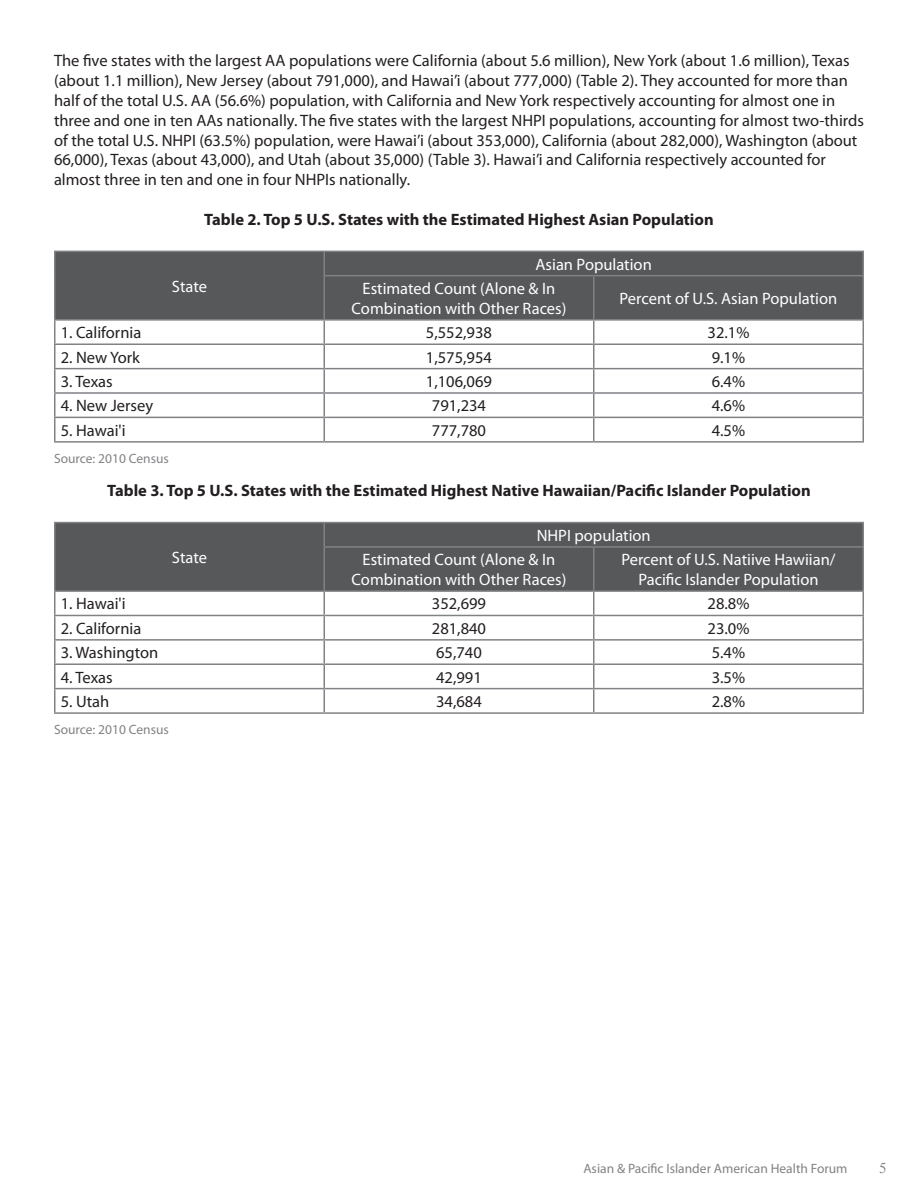
<style>
.page{position:relative;width:918px;height:1188px;background:#fff}
.page>*{position:absolute;margin:0;border:0;box-sizing:border-box;transform-origin:0 0}
.t1{font:16.5px/19.8px "Myriad Pro";color:#231f20}
.t2{font:16.5px/24.3px "Myriad Pro";color:#fff}
.t3{font:700 16.5px "Myriad Pro";color:#231f20}
.t4{font:15px "Times New Roman";color:#808285}
.t5{font:13.5px "Myriad Pro";color:#808285}
</style>
<div class="page">
<div style="left:56px;top:252px;width:806px;height:67px;background:#57585a"></div>
<hr style="left:54px;top:251px;width:270px;height:1px;background:#808285">
<hr style="left:54px;top:252px;width:2px;height:24px;background:#808285">
<hr style="left:54px;top:276px;width:2px;height:43px;background:#808285">
<hr style="left:324px;top:251px;width:270px;height:1px;background:#808285">
<svg style="left:324px;top:252px;width:1px;height:23px"></svg>
<hr style="left:594px;top:251px;width:270px;height:1px;background:#808285">
<hr style="left:862px;top:252px;width:2px;height:23px;background:#808285">
<hr style="left:324px;top:275px;width:270px;height:1px;background:#808285">
<hr style="left:324px;top:276px;width:1px;height:43px;background:#808285">
<hr style="left:594px;top:275px;width:270px;height:1px;background:#808285">
<hr style="left:593px;top:276px;width:1px;height:43px;background:#808285">
<hr style="left:862px;top:276px;width:2px;height:43px;background:#808285">
<hr style="left:54px;top:319px;width:270px;height:2px;background:#808285">
<hr style="left:54px;top:321px;width:2px;height:23px;background:#808285">
<hr style="left:324px;top:319px;width:270px;height:2px;background:#808285">
<hr style="left:594px;top:319px;width:270px;height:2px;background:#808285">
<hr style="left:862px;top:321px;width:2px;height:23px;background:#808285">
<hr style="left:54px;top:344px;width:270px;height:1px;background:#808285">
<hr style="left:54px;top:345px;width:2px;height:23px;background:#808285">
<hr style="left:324px;top:344px;width:270px;height:1px;background:#808285">
<hr style="left:594px;top:344px;width:270px;height:1px;background:#808285">
<hr style="left:862px;top:345px;width:2px;height:23px;background:#808285">
<hr style="left:54px;top:368px;width:270px;height:1px;background:#808285">
<hr style="left:54px;top:369px;width:2px;height:23px;background:#808285">
<hr style="left:324px;top:368px;width:270px;height:1px;background:#808285">
<hr style="left:594px;top:368px;width:270px;height:1px;background:#808285">
<hr style="left:862px;top:369px;width:2px;height:23px;background:#808285">
<hr style="left:54px;top:392px;width:270px;height:2px;background:#808285">
<hr style="left:54px;top:394px;width:2px;height:23px;background:#808285">
<hr style="left:324px;top:392px;width:270px;height:2px;background:#808285">
<hr style="left:594px;top:392px;width:270px;height:2px;background:#808285">
<hr style="left:862px;top:394px;width:2px;height:23px;background:#808285">
<hr style="left:54px;top:417px;width:270px;height:1px;background:#808285">
<hr style="left:54px;top:418px;width:2px;height:23px;background:#808285">
<hr style="left:324px;top:417px;width:270px;height:1px;background:#808285">
<svg style="left:324px;top:321px;width:1px;height:120px"></svg>
<hr style="left:594px;top:417px;width:270px;height:1px;background:#808285">
<svg style="left:593px;top:321px;width:1px;height:120px"></svg>
<hr style="left:862px;top:418px;width:2px;height:23px;background:#808285">
<hr style="left:54px;top:441px;width:270px;height:2px;background:#808285">
<hr style="left:324px;top:441px;width:270px;height:2px;background:#808285">
<hr style="left:594px;top:441px;width:270px;height:2px;background:#808285">
<div style="left:56px;top:523px;width:806px;height:67px;background:#57585a"></div>
<hr style="left:54px;top:522px;width:270px;height:1px;background:#808285">
<hr style="left:54px;top:523px;width:2px;height:24px;background:#808285">
<hr style="left:54px;top:547px;width:2px;height:43px;background:#808285">
<hr style="left:324px;top:522px;width:270px;height:1px;background:#808285">
<svg style="left:324px;top:523px;width:1px;height:23px"></svg>
<hr style="left:594px;top:522px;width:270px;height:1px;background:#808285">
<hr style="left:862px;top:523px;width:2px;height:23px;background:#808285">
<hr style="left:324px;top:546px;width:270px;height:2px;background:#808285">
<hr style="left:324px;top:548px;width:1px;height:42px;background:#808285">
<hr style="left:594px;top:546px;width:270px;height:2px;background:#808285">
<hr style="left:593px;top:548px;width:1px;height:42px;background:#808285">
<hr style="left:862px;top:548px;width:2px;height:42px;background:#808285">
<hr style="left:54px;top:590px;width:270px;height:2px;background:#808285">
<hr style="left:54px;top:592px;width:2px;height:23px;background:#808285">
<hr style="left:324px;top:590px;width:270px;height:2px;background:#808285">
<hr style="left:594px;top:590px;width:270px;height:2px;background:#808285">
<hr style="left:862px;top:592px;width:2px;height:23px;background:#808285">
<hr style="left:54px;top:615px;width:270px;height:1px;background:#808285">
<hr style="left:54px;top:616px;width:2px;height:23px;background:#808285">
<hr style="left:324px;top:615px;width:270px;height:1px;background:#808285">
<hr style="left:594px;top:615px;width:270px;height:1px;background:#808285">
<hr style="left:862px;top:616px;width:2px;height:23px;background:#808285">
<hr style="left:54px;top:639px;width:270px;height:2px;background:#808285">
<hr style="left:54px;top:641px;width:2px;height:22px;background:#808285">
<hr style="left:324px;top:639px;width:270px;height:2px;background:#808285">
<hr style="left:594px;top:639px;width:270px;height:2px;background:#808285">
<hr style="left:862px;top:641px;width:2px;height:22px;background:#808285">
<hr style="left:54px;top:663px;width:270px;height:2px;background:#808285">
<hr style="left:54px;top:665px;width:2px;height:23px;background:#808285">
<hr style="left:324px;top:663px;width:270px;height:2px;background:#808285">
<hr style="left:594px;top:663px;width:270px;height:2px;background:#808285">
<hr style="left:862px;top:665px;width:2px;height:23px;background:#808285">
<hr style="left:54px;top:688px;width:270px;height:1px;background:#808285">
<hr style="left:54px;top:689px;width:2px;height:23px;background:#808285">
<hr style="left:324px;top:688px;width:270px;height:1px;background:#808285">
<svg style="left:324px;top:592px;width:1px;height:120px"></svg>
<hr style="left:594px;top:688px;width:270px;height:1px;background:#808285">
<svg style="left:593px;top:592px;width:1px;height:120px"></svg>
<hr style="left:862px;top:689px;width:2px;height:23px;background:#808285">
<hr style="left:54px;top:712px;width:270px;height:2px;background:#808285">
<hr style="left:324px;top:712px;width:270px;height:2px;background:#808285">
<hr style="left:594px;top:712px;width:270px;height:2px;background:#808285">
<p class="t1" style="left:54px;top:51px;width:811px">The five states with the largest AA populations were California (about 5.6 million), New York (about 1.6 million), Texas (about 1.1 million), New Jersey (about 791,000), and Hawai’i (about 777,000) (Table 2). They accounted for more than half of the total U.S. AA (56.6%) population, with California and New York respectively accounting for almost one in three and one in ten AAs nationally. The five states with the largest NHPI populations, accounting for almost two-thirds of the total U.S. NHPI (63.5%) population, were Hawai’i (about 353,000), California (about 282,000), Washington (about 66,000), Texas (about 43,000), and Utah (about 35,000) (Table 3). Hawai’i and California respectively accounted for almost three in ten and one in four NHPIs nationally.</p>
<p class="t3" style="left:204px;top:208px;width:511px">Table 2. Top 5 U.S. States with the Estimated Highest Asian Population</p>
<p class="t2" style="left:172px;top:274px;width:37px">State</p>
<p class="t2" style="left:363px;top:252px;width:291px;text-indent:173px">Asian Population<br>Estimated Count (Alone &amp; In</p>
<p class="t2" style="left:352px;top:296px;width:216px">Combination with Other Races)</p>
<p class="t2" style="left:620px;top:286px;width:219px">Percent of U.S. Asian Population</p>
<p class="t1" style="left:61px;top:323px;width:82px">1. California</p>
<p class="t1" style="left:426px;top:323px;width:68px">5,552,938</p>
<p class="t1" style="left:708px;top:323px;width:43px">32.1%</p>
<p class="t1" style="left:61px;top:347px;width:81px">2. New York</p>
<p class="t1" style="left:426px;top:347px;width:68px">1,575,954</p>
<p class="t1" style="left:712px;top:347px;width:35px">9.1%</p>
<p class="t1" style="left:61px;top:371px;width:54px">3. Texas</p>
<p class="t1" style="left:426px;top:371px;width:68px">1,106,069</p>
<p class="t1" style="left:712px;top:371px;width:35px">6.4%</p>
<p class="t1" style="left:61px;top:396px;width:94px">4. New Jersey</p>
<p class="t1" style="left:432px;top:396px;width:56px">791,234</p>
<p class="t1" style="left:712px;top:396px;width:35px">4.6%</p>
<p class="t1" style="left:61px;top:420px;width:66px">5. Hawai'i</p>
<p class="t1" style="left:432px;top:420px;width:56px">777,780</p>
<p class="t1" style="left:712px;top:420px;width:35px">4.5%</p>
<p class="t5" style="left:54px;top:450px;width:116px">Source: 2010 Census</p>
<p class="t3" style="left:107px;top:480px;width:705px">Table 3. Top 5 U.S. States with the Estimated Highest Native Hawaiian/Pacific Islander Population</p>
<p class="t2" style="left:172px;top:545px;width:37px">State</p>
<p class="t2" style="left:363px;top:523px;width:290px;text-indent:174px">NHPI population<br>Estimated Count (Alone &amp; In</p>
<p class="t2" style="left:352px;top:567px;width:216px">Combination with Other Races)</p>
<p class="t2" style="left:621px;top:550px;width:216px;line-height:19.8px;text-align:center">Percent of U.S. Natiive Hawiian/<br>Pacific Islander Population</p>
<p class="t1" style="left:61px;top:594px;width:66px">1. Hawai'i</p>
<p class="t1" style="left:432px;top:594px;width:56px">352,699</p>
<p class="t1" style="left:708px;top:594px;width:43px">28.8%</p>
<p class="t1" style="left:61px;top:618px;width:82px">2. California</p>
<p class="t1" style="left:432px;top:618px;width:56px">281,840</p>
<p class="t1" style="left:708px;top:618px;width:43px">23.0%</p>
<p class="t1" style="left:61px;top:643px;width:99px">3. Washington</p>
<p class="t1" style="left:436px;top:643px;width:47px">65,740</p>
<p class="t1" style="left:712px;top:643px;width:35px">5.4%</p>
<p class="t1" style="left:61px;top:667px;width:54px">4. Texas</p>
<p class="t1" style="left:436px;top:667px;width:47px">42,991</p>
<p class="t1" style="left:712px;top:667px;width:35px">3.5%</p>
<p class="t1" style="left:61px;top:691px;width:50px">5. Utah</p>
<p class="t1" style="left:436px;top:691px;width:47px">34,684</p>
<p class="t1" style="left:712px;top:691px;width:35px">2.8%</p>
<p class="t5" style="left:54px;top:721px;width:116px">Source: 2010 Census</p>
<p class="t5" style="left:583px;top:1160px;width:266px">Asian &amp; Pacific Islander American Health Forum</p>
<p class="t4" style="left:879px;top:1158px;width:9px">5</p>
</div>
